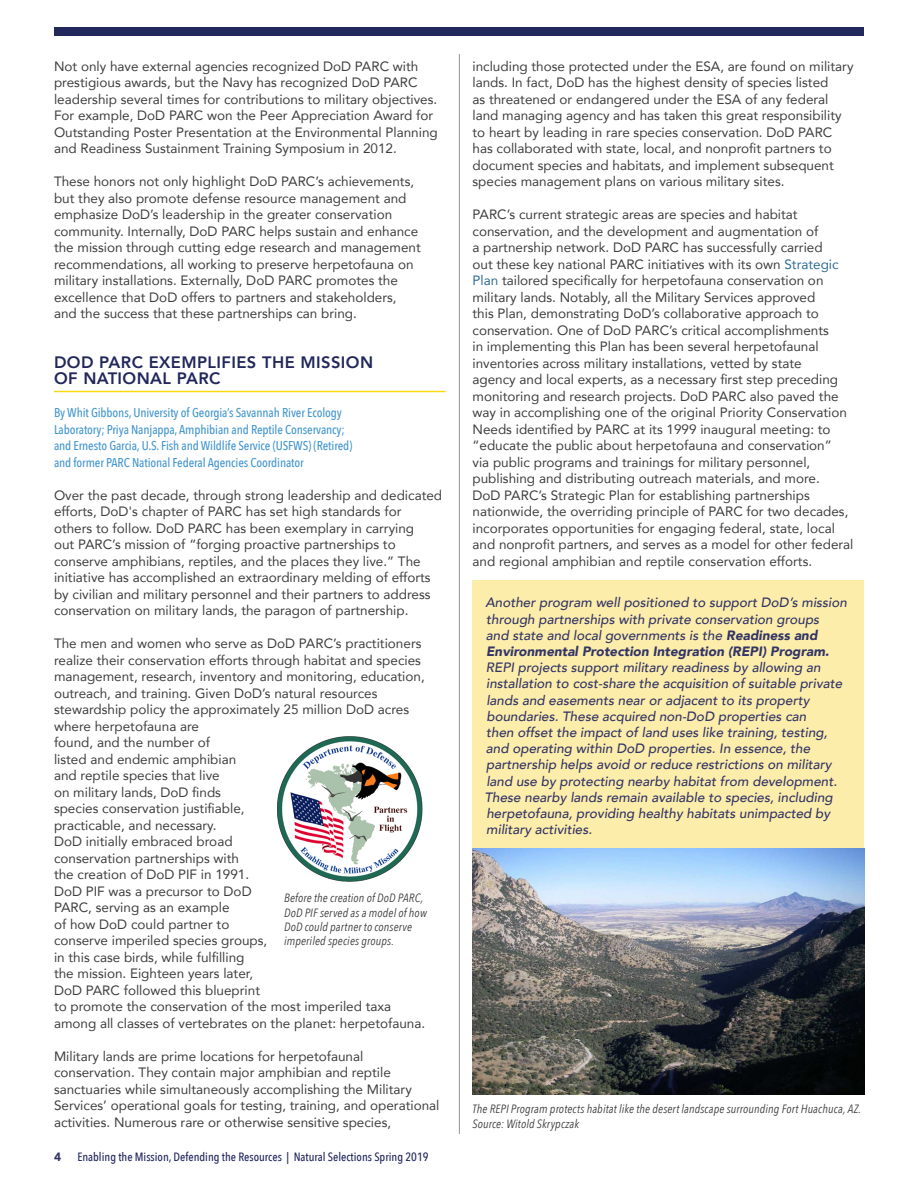
<style>
.page{position:relative;width:918px;height:1188px;background:#fff}
.page>*{position:absolute;margin:0;border:0;box-sizing:border-box;transform-origin:0 0}
._01_Heading{font:800 16.5px/16.5px "Avenir";letter-spacing:.025em;color:#22275c}
._03_Body{font:13.5px/16.5px "Avenir";color:#3e3e3f}
._03_Body-2{font:italic 500 13.5px/16.2px "Avenir";color:#333566}
._03_Author{font:500 12.75px/16.5px "Avenir Next Condensed";letter-spacing:-.01em;color:#4597d0}
._07_Caption{font:italic 12px/14.4px "Avenir Next Condensed";letter-spacing:.01em;color:#3e3e3f}
.t1{font:500 12px "Avenir Next Condensed";color:#22275c}
.t2{font:900 12px "Avenir";color:#333566}
.s1{color:#2e6b95}
.s2{font-weight:900}
</style>
<div class="page">
<div style="left:54px;top:27px;width:810px;height:9px;background:#22275c"></div>
<div style="left:472px;top:580px;width:392px;height:275px;background:#fdedab"></div>
<hr style="left:54px;top:391px;width:392px;height:1px;background:#fad910">
<img style="left:277px;top:736px;width:146px;height:146px">
<img style="left:472px;top:849px;width:392px;height:245px">
<hr style="left:459px;top:54px;width:1px;height:1080px;background:#939598">
<p class="_03_Body" style="left:54px;top:57px;width:385px">Not only have external agencies recognized DoD PARC with prestigious awards, but the Navy has recognized DoD PARC leadership several times for contributions to military objectives.<br>For example, DoD PARC won the Peer Appreciation Award for Outstanding Poster Presentation at the Environmental Planning and Readiness Sustainment Training Symposium in 2012.</p>
<p class="_03_Body" style="left:54px;top:173px;width:368px">These honors not only highlight DoD PARC’s achievements, but they also promote defense resource management and emphasize DoD’s leadership in the greater conservation community. Internally, DoD PARC helps sustain and enhance the mission through cutting edge research and management recommendations, all working to preserve herpetofauna on military installations. Externally, DoD PARC promotes the excellence that DoD offers to partners and stakeholders, and the success that these partnerships can bring.</p>
<p class="_01_Heading" style="left:54px;top:352px;width:321px">DOD PARC EXEMPLIFIES THE MISSION<br>OF NATIONAL PARC</p>
<p class="_03_Author" style="left:54px;top:404px;width:300px">By Whit Gibbons, University of Georgia’s Savannah River Ecology Laboratory; Priya Nanjappa, Amphibian and Reptile Conservancy; and Ernesto Garcia, U.S. Fish and Wildlife Service (USFWS) (Retired) and former PARC National Federal Agencies Coordinator</p>
<p class="_03_Body" style="left:54px;top:486px;width:390px">Over the past decade, through strong leadership and dedicated efforts, DoD's chapter of PARC has set high standards for others to follow. DoD PARC has been exemplary in carrying<br>out PARC’s mission of “forging proactive partnerships to conserve amphibians, reptiles, and the places they live.” The initiative has accomplished an extraordinary melding of efforts by civilian and military personnel and their partners to address conservation on military lands, the paragon of partnership.</p>
<p class="_03_Body" style="left:54px;top:635px;width:373px">The men and women who serve as DoD PARC’s practitioners realize their conservation efforts through habitat and species management, research, inventory and monitoring, education, outreach, and training. Given DoD’s natural resources stewardship policy the approximately 25 million DoD acres where herpetofauna are<br>found, and the number of<br>listed and endemic amphibian<br>and reptile species that live<br>on military lands, DoD finds<br>species conservation justifiable,<br>practicable, and necessary.<br>DoD initially embraced broad<br>conservation partnerships with<br>the creation of DoD PIF in 1991.<br>DoD PIF was a precursor to DoD<br>PARC, serving as an example<br>of how DoD could partner to<br>conserve imperiled species groups,<br>in this case birds, while fulfilling<br>the mission. Eighteen years later,<br>DoD PARC followed this blueprint<br>to promote the conservation of the most imperiled taxa among all classes of vertebrates on the planet: herpetofauna.</p>
<p class="_03_Body" style="left:54px;top:1047px;width:387px">Military lands are prime locations for herpetofaunal conservation. They contain major amphibian and reptile sanctuaries while simultaneously accomplishing the Military Services’ operational goals for testing, training, and operational activities. Numerous rare or otherwise sensitive species,</p>
<p class="_07_Caption" style="left:284px;top:891px;width:144px">Before the creation of DoD PARC,<br>DoD PIF served as a model of how<br>DoD could partner to conserve imperiled species groups.</p>
<p class="t2" style="left:54px;top:1147px;width:9px">4</p>
<p class="t1" style="left:77px;top:1150px;width:353px">Enabling the Mission, Defending the Resources | Natural Selections Spring 2019</p>
<p class="_03_Body" style="left:472px;top:57px;width:383px">including those protected under the ESA, are found on military lands. In fact, DoD has the highest density of species listed<br>as threatened or endangered under the ESA of any federal land managing agency and has taken this great responsibility to heart by leading in rare species conservation. DoD PARC has collaborated with state, local, and nonprofit partners to document species and habitats, and implement subsequent species management plans on various military sites.</p>
<p class="_03_Body" style="left:472px;top:206px;width:383px">PARC’s current strategic areas are species and habitat conservation, and the development and augmentation of<br>a partnership network. DoD PARC has successfully carried<br>out these key national PARC initiatives with its own <span class="s1">Strategic Plan</span> tailored specifically for herpetofauna conservation on military lands. Notably, all the Military Services approved<br>this Plan, demonstrating DoD’s collaborative approach to conservation. One of DoD PARC’s critical accomplishments<br>in implementing this Plan has been several herpetofaunal inventories across military installations, vetted by state<br>agency and local experts, as a necessary first step preceding monitoring and research projects. DoD PARC also paved the way in accomplishing one of the original Priority Conservation Needs identified by PARC at its 1999 inaugural meeting: to “educate the public about herpetofauna and conservation”<br>via public programs and trainings for military personnel, publishing and distributing outreach materials, and more.<br>DoD PARC’s Strategic Plan for establishing partnerships nationwide, the overriding principle of PARC for two decades, incorporates opportunities for engaging federal, state, local and nonprofit partners, and serves as a model for other federal and regional amphibian and reptile conservation efforts.</p>
<p class="_03_Body-2" style="left:485px;top:595px;width:364px">Another program well positioned to support DoD’s mission through partnerships with private conservation groups<br>and state and local governments is the <span class="s2">Readiness and Environmental Protection Integration (REPI) Program.<br></span>REPI projects support military readiness by allowing an installation to cost-share the acquisition of suitable private lands and easements near or adjacent to its property boundaries. These acquired non-DoD properties can<br>then offset the impact of land uses like training, testing, and operating within DoD properties. In essence, the partnership helps avoid or reduce restrictions on military land use by protecting nearby habitat from development.<br>These nearby lands remain available to species, including herpetofauna, providing healthy habitats unimpacted by military activities.</p>
<p class="_07_Caption" style="left:473px;top:1102px;width:390px">The REPI Program protects habitat like the desert landscape surrounding Fort Huachuca, AZ.<br>Source: Witold Skrypczak</p>
</div>
